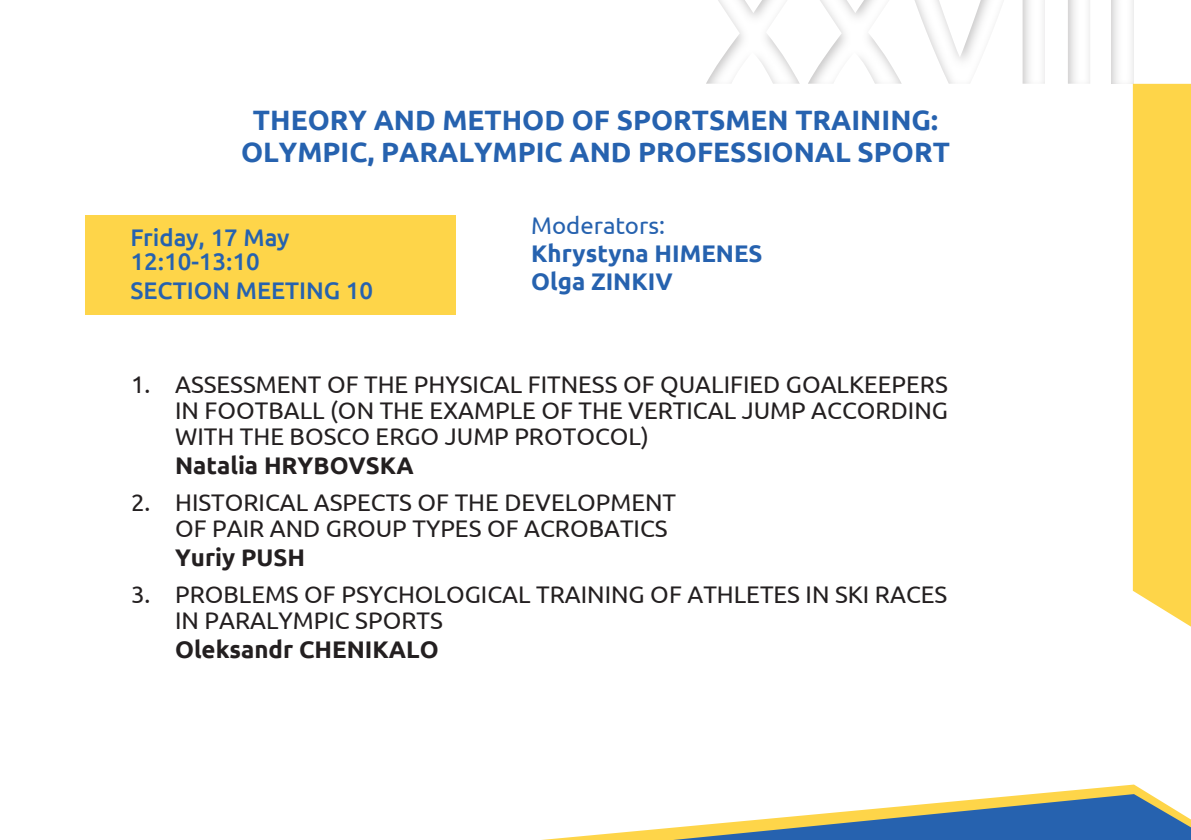
<style>
.page{position:relative;width:1191px;height:840px;background:#fff}
.page>*{position:absolute;margin:0;border:0;box-sizing:border-box;transform-origin:0 0}
.t1{font:700 28px/32px "Ubuntu";color:#2662af;text-align:center}
.t2{font:24px/25.8px "Ubuntu";color:#231f20}
.t3{font:700 24px "Ubuntu";color:#231f20}
.t4{font:500 24px/24px "Ubuntu";color:#2662af}
.t5{font:700 24px/28px "Ubuntu";color:#2662af}
.t6{font:24px "Ubuntu";color:#2662af}
</style>
<div class="page">
<div style="left:704px;top:0;width:387px;height:84px;background:#231f20;opacity:.75"></div>
<div style="left:1109px;top:0;width:24px;height:84px;background:#231f20;opacity:.75"></div>
<div style="left:1132px;top:84px;width:59px;height:543px;background:#fed549"></div>
<svg style="left:1044px;top:784px;width:104px;height:9px"></svg>
<svg style="left:552px;top:793px;width:639px;height:46px"></svg>
<div style="left:85px;top:215px;width:371px;height:100px;background:#fed549"></div>
<p class="t1" style="left:241px;top:103px;width:710px">THEORY AND METHOD OF SPORTSMEN TRAINING:<br>OLYMPIC, PARALYMPIC AND PROFESSIONAL SPORT</p>
<p class="t4" style="left:130px;top:224px;width:161px">Friday, 17 May<br>12:10-13:10</p>
<p class="t4" style="left:130px;top:277px;width:244px">SECTION MEETING 10</p>
<p class="t6" style="left:531px;top:211px;width:135px">Moderators:</p>
<p class="t5" style="left:531px;top:239px;width:233px">Khrystyna HIMENES<br>Olga ZINKIV</p>
<p class="t2" style="left:175px;top:371px;width:774px;text-align:justify;text-indent:-44px">1. ASSESSMENT OF THE PHYSICAL FITNESS OF QUALIFIED GOALKEEPERS IN FOOTBALL (ON THE EXAMPLE OF THE VERTICAL JUMP ACCORDING WITH THE BOSCO ERGO JUMP PROTOCOL)</p>
<p class="t3" style="left:175px;top:450px;width:240px">Natalia HRYBOVSKA</p>
<p class="t2" style="left:175px;top:488px;width:502px;text-indent:-44px">2. HISTORICAL ASPECTS OF THE DEVELOPMENT<br>OF PAIR AND GROUP TYPES OF ACROBATICS</p>
<p class="t3" style="left:175px;top:542px;width:131px">Yuriy PUSH</p>
<p class="t2" style="left:175px;top:580px;width:773px;text-indent:-44px">3. PROBLEMS OF PSYCHOLOGICAL TRAINING OF ATHLETES IN SKI RACES<br>IN PARALYMPIC SPORTS</p>
<p class="t3" style="left:175px;top:634px;width:265px">Oleksandr CHENIKALO</p>
</div>
